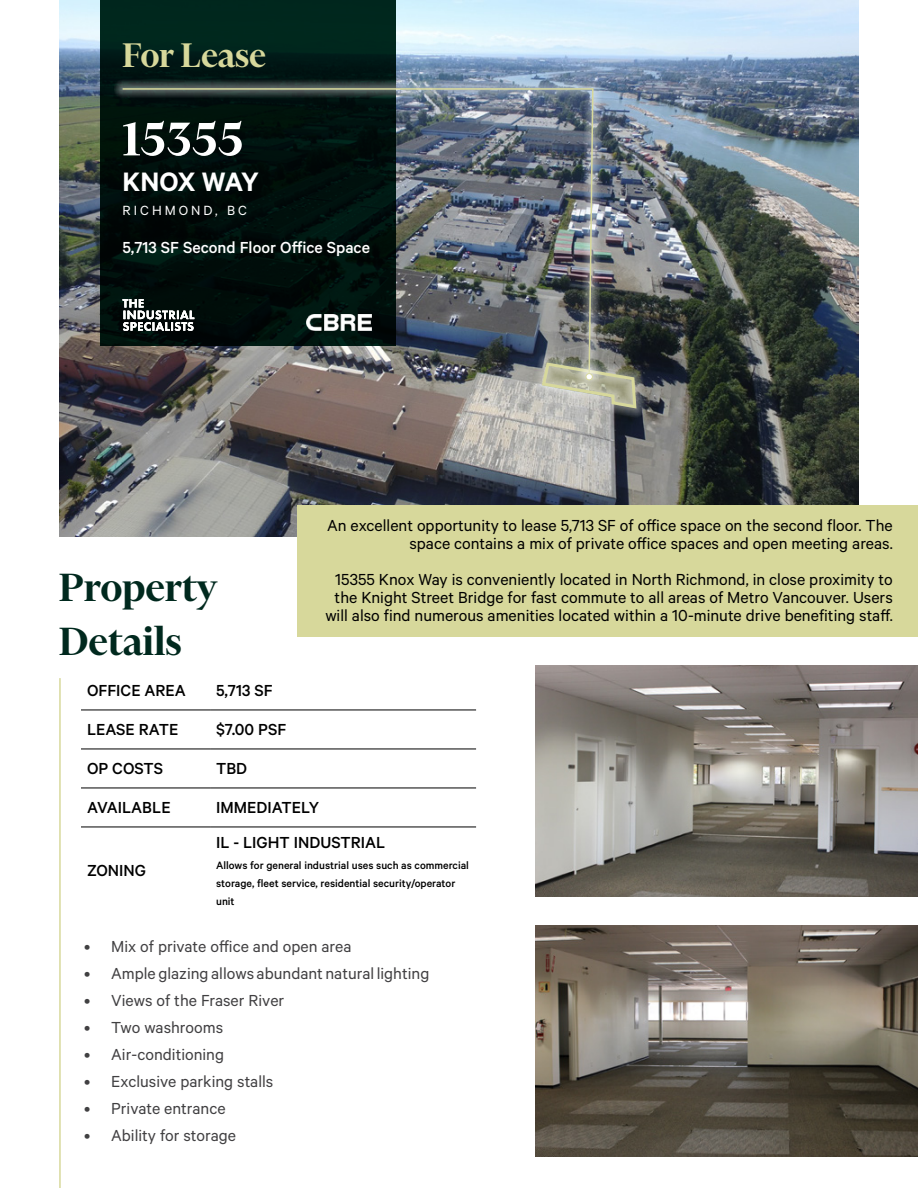
<style>
.page{position:relative;width:918px;height:1188px;background:#fff}
.page>*{position:absolute;margin:0;border:0;box-sizing:border-box;transform-origin:0 0}
.t1{font:600 54px "Financier Display";letter-spacing:.02em;color:#fff}
.t2{font:600 45px/54px "Financier Display";color:#00291e}
.t3{font:600 39px "Financier Display";color:#d7d89b}
.t4{font:600 30px "Calibre";letter-spacing:-.025em;color:#fff}
.t5{font:18px/18px "Calibre";color:#000;text-align:right}
.t6{font:18px "Calibre";color:#414042}
.t7{font:500 18px "Calibre";color:#000}
.t8{font:500 18px "Calibre";color:#fff}
.t9{font:15px "Calibre";letter-spacing:.2em;color:#fff}
.t10{font:500 12px/18px "Calibre";color:#000}
</style>
<div class="page">
<img style="left:59px;top:0;width:800px;height:536px">
<div style="left:532px;top:353px;width:114px;height:65px;background:#fff;opacity:.75"></div>
<div style="left:101px;top:0;width:295px;height:346px;background:linear-gradient(to bottom,#001f17,#000705)"></div>
<div style="left:114px;top:79px;width:488px;height:303px;background:#fff;opacity:.75"></div>
<img style="left:121px;top:87px;width:473px;height:288px">
<svg style="left:540px;top:361px;width:98px;height:49px;background:#afb09c"></svg>
<div style="left:586px;top:373px;width:7px;height:7px;border:1px solid #d7d89b;border-radius:50%"></div>
<img style="left:535px;top:666px;width:383px;height:231px">
<img style="left:535px;top:925px;width:383px;height:231px">
<div style="left:298px;top:506px;width:620px;height:131px;background:#d7d89b"></div>
<hr style="left:59px;top:678px;width:2px;height:510px;background:#d7d89b">
<hr style="left:81px;top:710px;width:129px;height:1px;background:#000">
<hr style="left:210px;top:710px;width:266px;height:1px;background:#000">
<hr style="left:81px;top:749px;width:129px;height:1px;background:#000">
<hr style="left:210px;top:749px;width:266px;height:1px;background:#000">
<hr style="left:81px;top:788px;width:129px;height:1px;background:#000">
<hr style="left:210px;top:788px;width:266px;height:1px;background:#000">
<hr style="left:81px;top:827px;width:129px;height:1px;background:#000">
<hr style="left:210px;top:827px;width:266px;height:1px;background:#000">
<svg style="left:123px;top:299px;width:71px;height:32px"></svg>
<img style="left:306px;top:314px;width:65px;height:17px">
<h3 class="t3" style="left:123px;top:29px;width:145px">For Lease</h3>
<h1 class="t1" style="left:123px;top:103px;width:122px">15355</h1>
<h3 class="t4" style="left:123px;top:164px;width:138px">KNOX WAY</h3>
<p class="t9" style="left:123px;top:201px;width:126px">RICHMOND, BC</p>
<p class="t8" style="left:123px;top:237px;width:249px">5,713 SF Second Floor Office Space</p>
<p class="t5" style="left:327px;top:515px;width:567px">An excellent opportunity to lease 5,713 SF of office space on the second floor. The space contains a mix of private office spaces and open meeting areas.</p>
<p class="t5" style="left:325px;top:569px;width:569px;text-align:center">15355 Knox Way is conveniently located in North Richmond, in close proximity to the Knight Street Bridge for fast commute to all areas of Metro Vancouver. Users will also find numerous amenities located within a 10-minute drive benefiting staff.</p>
<h2 class="t2" style="left:59px;top:557px;width:160px">Property<br>Details</h2>
<p class="t7" style="left:87px;top:680px;width:100px">OFFICE AREA</p>
<p class="t7" style="left:216px;top:680px;width:58px">5,713 SF</p>
<p class="t7" style="left:87px;top:719px;width:93px">LEASE RATE</p>
<p class="t7" style="left:216px;top:719px;width:72px">$7.00 PSF</p>
<p class="t7" style="left:87px;top:758px;width:78px">OP COSTS</p>
<p class="t7" style="left:216px;top:758px;width:33px">TBD</p>
<p class="t7" style="left:87px;top:797px;width:85px">AVAILABLE</p>
<p class="t7" style="left:216px;top:797px;width:105px">IMMEDIATELY</p>
<p class="t7" style="left:87px;top:860px;width:61px">ZONING</p>
<p class="t7" style="left:216px;top:832px;width:171px">IL - LIGHT INDUSTRIAL</p>
<p class="t10" style="left:216px;top:856px;width:254px">Allows for general industrial uses such as commercial storage, fleet service, residential security/operator unit</p>
<p class="t6" style="left:84px;top:936px;width:269px">• Mix of private office and open area</p>
<p class="t6" style="left:84px;top:963px;width:347px">• Ample glazing allows abundant natural lighting</p>
<p class="t6" style="left:84px;top:990px;width:202px">• Views of the Fraser River</p>
<p class="t6" style="left:84px;top:1017px;width:140px">• Two washrooms</p>
<p class="t6" style="left:84px;top:1044px;width:141px">• Air-conditioning</p>
<p class="t6" style="left:84px;top:1071px;width:191px">• Exclusive parking stalls</p>
<p class="t6" style="left:84px;top:1098px;width:143px">• Private entrance</p>
<p class="t6" style="left:84px;top:1125px;width:153px">• Ability for storage</p>
</div>
